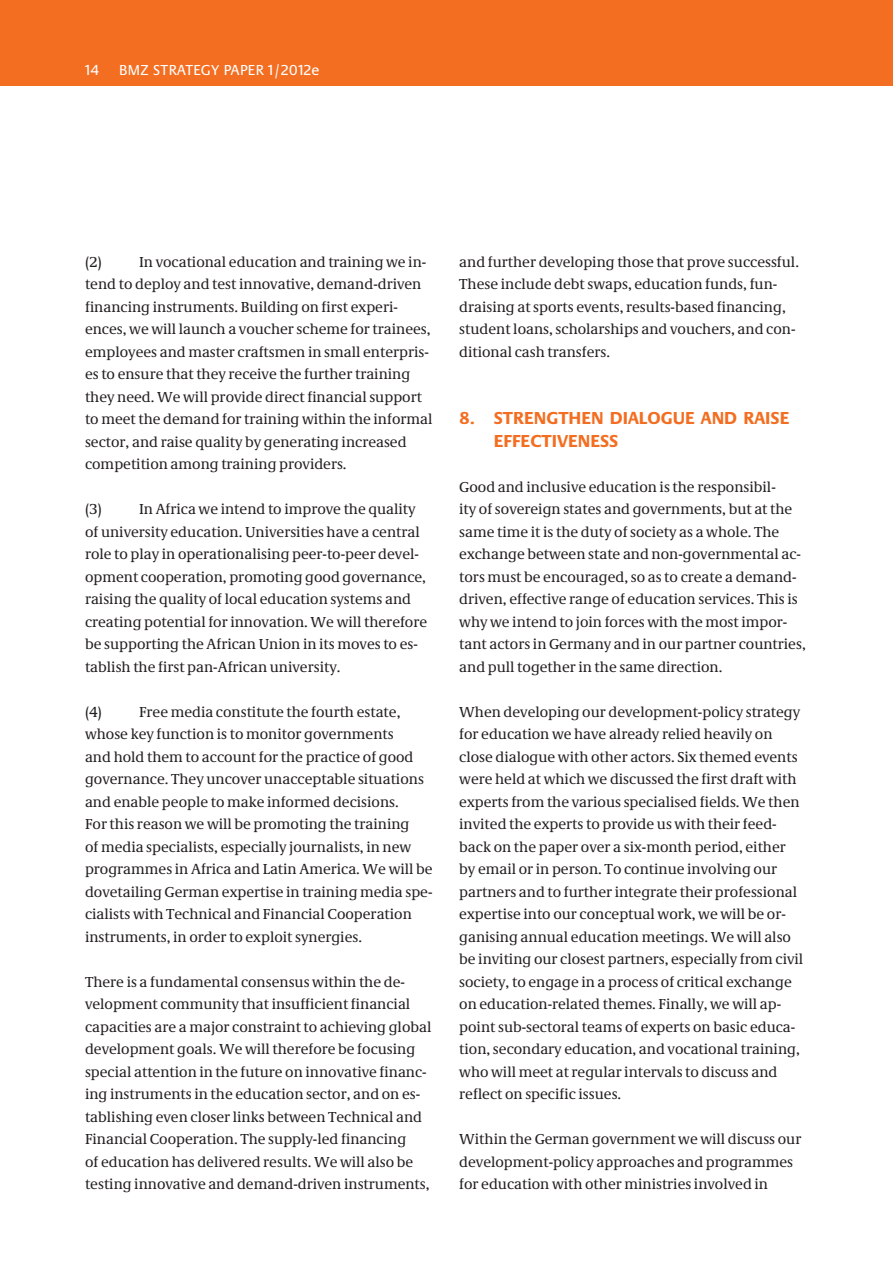
<style>
.page{position:relative;width:893px;height:1263px;background:#fff}
.page>*{position:absolute;margin:0;border:0;box-sizing:border-box;transform-origin:0 0}
.t1{font:700 18px/22.5px "Neue Praxis";letter-spacing:.15em;color:#f36e21}
.t2{font:15px/22.5px "Neue Demos";color:#231f20}
.t3{font:15px "Neue Praxis";letter-spacing:.025em;color:#fff}
</style>
<div class="page">
<div style="left:0;top:0;width:893px;height:85px;background:#f36e21"></div>
<p class="t3" style="left:85px;top:61px;width:15px">14</p>
<p class="t3" style="left:119px;top:61px;width:202px">BMZ STRATEGY PAPER 1/2012E</p>
<p class="t2" style="left:85px;top:250px;width:18px">(2)</p>
<p class="t2" style="left:85px;top:250px;width:349px;text-indent:54px">In vocational education and training we in&shy;tend to deploy and test innovative, demand-driven financing instruments. Building on first experi&shy;ences, we will launch a voucher scheme for trainees, employees and master craftsmen in small enterpris&shy;es to ensure that they receive the further training they need. We will provide direct financial support to meet the demand for training within the informal sector, and raise quality by generating increased competition among training providers.</p>
<p class="t2" style="left:85px;top:498px;width:18px">(3)</p>
<p class="t2" style="left:85px;top:498px;width:344px;text-indent:54px">In Africa we intend to improve the quality of university education. Universities have a central role to play in operationalising peer-to-peer devel&shy;opment cooperation, promoting good governance, raising the quality of local education systems and creating potential for innovation. We will therefore be supporting the African Union in its moves to es&shy;tablish the first pan-African university.</p>
<p class="t2" style="left:85px;top:700px;width:18px">(4)</p>
<p class="t2" style="left:85px;top:700px;width:349px;text-indent:54px">Free media constitute the fourth estate, whose key function is to monitor governments<br>and hold them to account for the practice of good governance. They uncover unacceptable situations and enable people to make informed decisions.<br>For this reason we will be promoting the training<br>of media specialists, especially journalists, in new programmes in Africa and Latin America. We will be dovetailing German expertise in training media spe&shy;cialists with Technical and Financial Cooperation instruments, in order to exploit synergies.</p>
<p class="t2" style="left:85px;top:970px;width:348px">There is a fundamental consensus within the de&shy;velopment community that insufficient financial capacities are a major constraint to achieving global development goals. We will therefore be focusing special attention in the future on innovative financ&shy;ing instruments in the education sector, and on es&shy;tablishing even closer links between Technical and Financial Cooperation. The supply-led financing<br>of education has delivered results. We will also be testing innovative and demand-driven instruments,</p>
<p class="t2" style="left:459px;top:250px;width:341px">and further developing those that prove successful.<br>These include debt swaps, education funds, fun&shy;draising at sports events, results-based financing, student loans, scholarships and vouchers, and con&shy;ditional cash transfers.</p>
<p class="t1" style="left:494px;top:407px;width:295px;text-indent:19px">RENGTHEN DIALOGUE AND RAISE<br>EFFECTIVENESS</p>
<p class="t2" style="left:459px;top:475px;width:348px">Good and inclusive education is the responsibil-<br>ity of sovereign states and governments, but at the same time it is the duty of society as a whole. The exchange between state and non-governmental ac&shy;tors must be encouraged, so as to create a demand&shy;driven, effective range of education services. This is why we intend to join forces with the most impor&shy;tant actors in Germany and in our partner countries, and pull together in the same direction.</p>
<p class="t2" style="left:459px;top:700px;width:345px">When developing our development-policy strategy for education we have already relied heavily on close dialogue with other actors. Six themed events were held at which we discussed the first draft with experts from the various specialised fields. We then invited the experts to provide us with their feed&shy;back on the paper over a six-month period, either by email or in person. To continue involving our partners and to further integrate their professional expertise into our conceptual work, we will be or&shy;ganising annual education meetings. We will also be inviting our closest partners, especially from civil society, to engage in a process of critical exchange on education-related themes. Finally, we will ap&shy;point sub-sectoral teams of experts on basic educa&shy;tion, secondary education, and vocational training, who will meet at regular intervals to discuss and reflect on specific issues.</p>
<p class="t2" style="left:459px;top:1128px;width:344px">Within the German government we will discuss our development-policy approaches and programmes for education with other ministries involved in</p>
<p class="t1" style="left:459px;top:407px;width:30px">8. ST</p>
</div>
